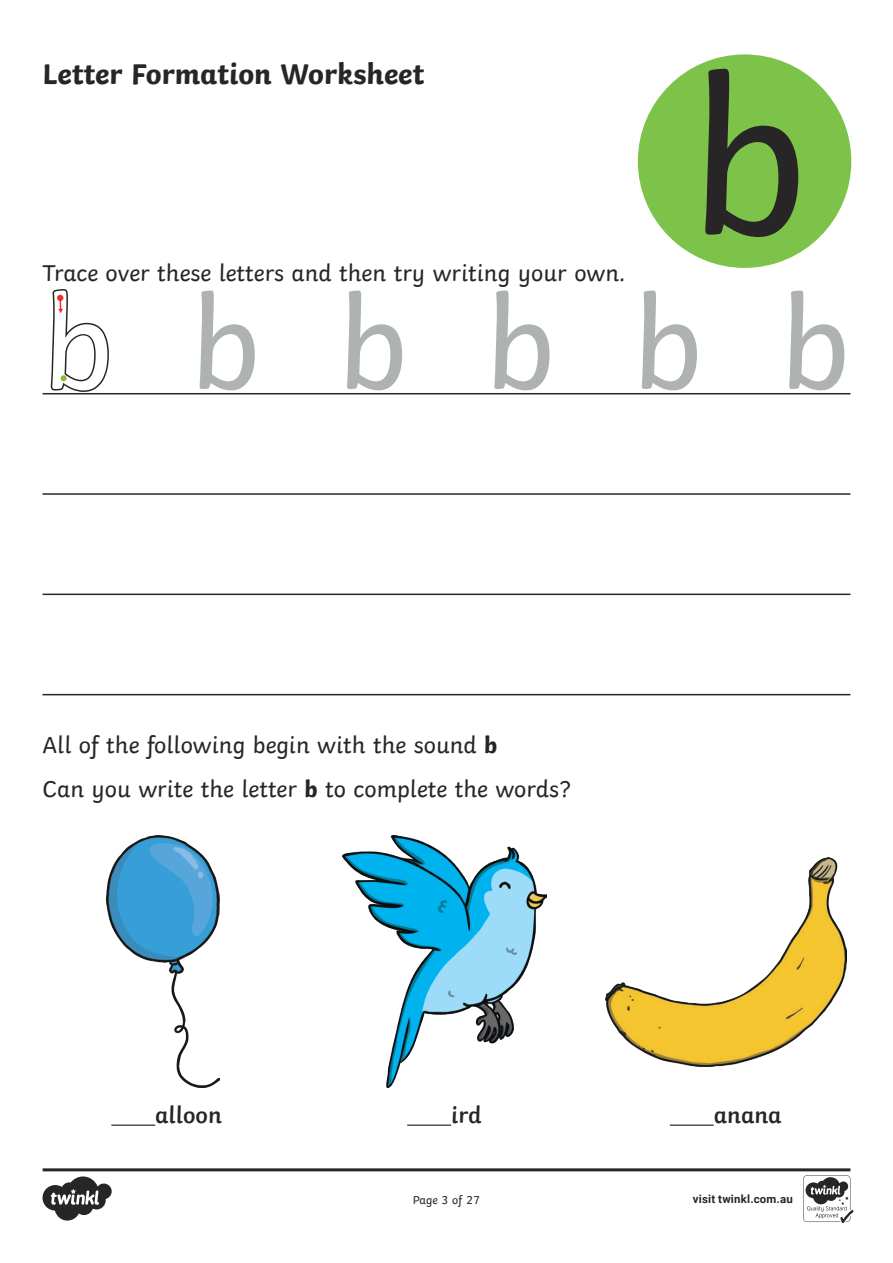
<style>
.page{position:relative;width:893px;height:1263px;background:#fff}
.page>*{position:absolute;margin:0;border:0;box-sizing:border-box;transform-origin:0 0}
.Heading_3{font:225px "Twinkl";color:#282526}
.KS1_Body_Copy{font:133.5px "Twinkl";letter-spacing:.57em;color:#aeb3b2}
.Heading_3-2{font:700 30px "Twinkl";color:#282526}
.KS1_Body_Copy-2{font:24px "Twinkl";color:#282526}
.KS1_Body_Copy-3{font:600 24px "Twinkl";color:#282526}
.t1{font:12px "Twinkl";color:#282526}
.t2{font:700 11.4px "Roboto";letter-spacing:.02em;color:#282526}
.s1{color:#fff}
.s2{font-weight:700}
</style>
<div class="page">
<div style="left:638px;top:54px;width:213px;height:214px;background:#7dc34a;border-radius:50%"></div>
<hr style="left:43px;top:393px;width:807px;height:1px;background:#282526">
<hr style="left:43px;top:493px;width:807px;height:2px;background:#282526">
<hr style="left:43px;top:594px;width:807px;height:1px;background:#282526">
<hr style="left:43px;top:694px;width:807px;height:1px;background:#282526">
<img style="left:107px;top:836px;width:112px;height:252px">
<hr style="left:111px;top:1124px;width:44px;height:2px;background:#282526">
<img style="left:342px;top:836px;width:204px;height:252px">
<hr style="left:407px;top:1124px;width:44px;height:2px;background:#282526">
<img style="left:605px;top:857px;width:241px;height:209px">
<hr style="left:670px;top:1124px;width:44px;height:2px;background:#282526">
<svg style="left:50px;top:289px;width:59px;height:103px"></svg>
<svg style="left:43px;top:1168px;width:810px;height:55px"></svg>
<p class="Heading_3-2" style="left:43px;top:49px;width:383px">Letter Formation Worksheet</p>
<p class="Heading_3" style="left:689px;top:-15px;width:121px">b</p>
<p class="KS1_Body_Copy-2" style="left:43px;top:255px;width:584px">Trace over these letters and then try writing your own.</p>
<p class="KS1_Body_Copy" style="left:43px;top:241px;width:810px"><span class="s1">b</span>bbbbb</p>
<p class="KS1_Body_Copy-2" style="left:43px;top:726px;width:456px">All of the following begin with the sound <span class="s2">b</span></p>
<p class="KS1_Body_Copy-2" style="left:43px;top:770px;width:530px">Can you write the letter <span class="s2">b</span> to complete the words?</p>
<p class="KS1_Body_Copy-3" style="left:155px;top:1096px;width:68px">alloon</p>
<p class="KS1_Body_Copy-3" style="left:451px;top:1096px;width:32px">ird</p>
<p class="KS1_Body_Copy-3" style="left:714px;top:1096px;width:69px">anana</p>
<p class="t1" style="left:413px;top:1191px;width:69px">Page 3 of 27</p>
<p class="t2" style="left:693px;top:1191px;width:101px">visit twinkl.com.au</p>
</div>
